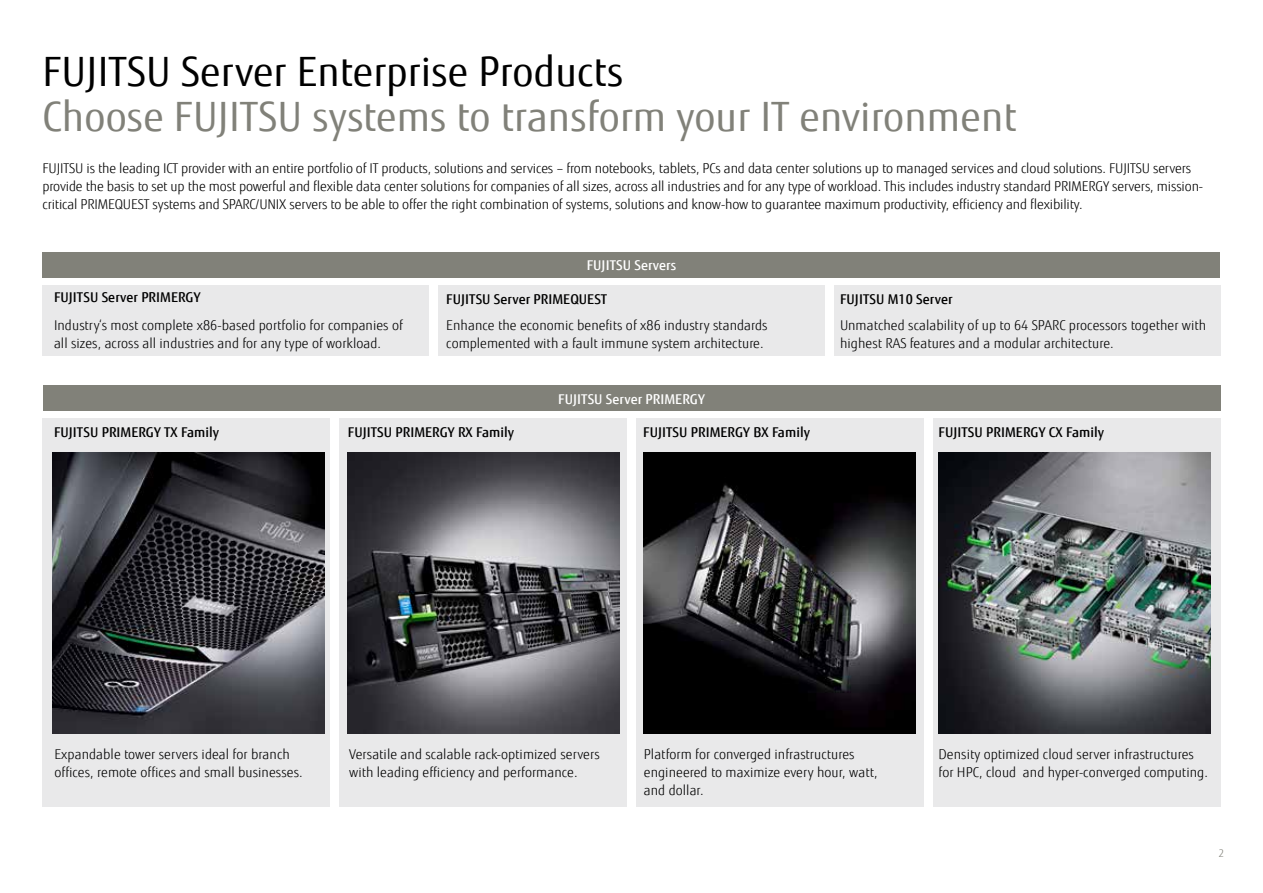
<style>
.page{position:relative;width:1263px;height:893px;background:#fff}
.page>*{position:absolute;margin:0;border:0;box-sizing:border-box;transform-origin:0 0}
.t1{font:40.5px "Fujitsu Sans";letter-spacing:.005em;color:#818179}
.t2{font:40.5px "Fujitsu Sans";letter-spacing:.005em;color:#000}
.t3{font:300 13.5px/18px "Fujitsu Sans";letter-spacing:-.005em;color:#000}
.t4{font:500 13.5px "Fujitsu Sans";letter-spacing:.005em;color:#000}
.t5{font:500 13.5px "Fujitsu Sans";letter-spacing:.005em;color:#fff}
.t6{font:300 10.5px "Fujitsu Sans";color:#818179}
</style>
<div class="page">
<div style="left:43px;top:252px;width:1177px;height:25px;background:#818179"></div>
<div style="left:43px;top:385px;width:1177px;height:26px;background:#818179"></div>
<div style="left:43px;top:285px;width:386px;height:71px;background:#e9e9ea"></div>
<div style="left:43px;top:418px;width:287px;height:389px;background:#e9e9ea"></div>
<div style="left:636px;top:418px;width:288px;height:389px;background:#e9e9ea"></div>
<div style="left:339px;top:418px;width:288px;height:389px;background:#e9e9ea"></div>
<div style="left:933px;top:418px;width:287px;height:389px;background:#e9e9ea"></div>
<div style="left:438px;top:285px;width:386px;height:71px;background:#e9e9ea"></div>
<div style="left:834px;top:285px;width:386px;height:71px;background:#e9e9ea"></div>
<img style="left:52px;top:453px;width:272px;height:280px">
<img style="left:643px;top:453px;width:272px;height:280px">
<img style="left:348px;top:453px;width:272px;height:280px">
<img style="left:938px;top:453px;width:272px;height:280px">
<h1 class="t2" style="left:43px;top:48px;width:582px">FUJITSU Server Enterprise Products</h1>
<h1 class="t1" style="left:43px;top:93px;width:976px">Choose FUJITSU systems to transform your IT environment</h1>
<p class="t3" style="left:43px;top:159px;width:1162px">FUJITSU is the leading ICT provider with an entire portfolio of IT products, solutions and services – from notebooks, tablets, PCs and data center solutions up to managed services and cloud solutions. FUJITSU servers provide the basis to set up the most powerful and flexible data center solutions for companies of all sizes, across all industries and for any type of workload. This includes industry standard PRIMERGY servers, mission&shy;critical PRIMEQUEST systems and SPARC/UNIX servers to be able to offer the right combination of systems, solutions and know-how to guarantee maximum productivity, efficiency and flexibility.</p>
<p class="t4" style="left:54px;top:288px;width:148px">FUJITSU Server PRIMERGY</p>
<p class="t3" style="left:54px;top:316px;width:350px">Industry‘s most complete x86-based portfolio for companies of all sizes, across all industries and for any type of workload.</p>
<p class="t5" style="left:587px;top:257px;width:91px">FUJITSU Servers</p>
<p class="t4" style="left:446px;top:290px;width:162px">FUJITSU Server PRIMEQUEST</p>
<p class="t3" style="left:446px;top:316px;width:323px">Enhance the economic benefits of x86 industry standards complemented with a fault immune system architecture.</p>
<p class="t5" style="left:558px;top:390px;width:148px">FUJITSU Server PRIMERGY</p>
<p class="t4" style="left:840px;top:290px;width:114px">FUJITSU M10 Server</p>
<p class="t3" style="left:840px;top:316px;width:368px">Unmatched scalability of up to 64 SPARC processors together with highest RAS features and a modular architecture.</p>
<p class="t4" style="left:54px;top:424px;width:167px">FUJITSU PRIMERGY TX Family</p>
<p class="t4" style="left:348px;top:424px;width:168px">FUJITSU PRIMERGY RX Family</p>
<p class="t4" style="left:643px;top:424px;width:168px">FUJITSU PRIMERGY BX Family</p>
<p class="t4" style="left:938px;top:424px;width:167px">FUJITSU PRIMERGY CX Family</p>
<p class="t3" style="left:349px;top:746px;width:252px">Versatile and scalable rack-optimized servers with leading efficiency and performance.</p>
<p class="t3" style="left:938px;top:746px;width:271px">Density optimized cloud server infrastructures for HPC, cloud and hyper-converged computing.</p>
<p class="t3" style="left:54px;top:746px;width:250px">Expandable tower servers ideal for branch offices, remote offices and small businesses.</p>
<p class="t3" style="left:644px;top:746px;width:235px">Platform for converged infrastructures engineered to maximize every hour, watt, and dollar.</p>
<p class="t6" style="left:1218px;top:847px;width:7px">2</p>
</div>
